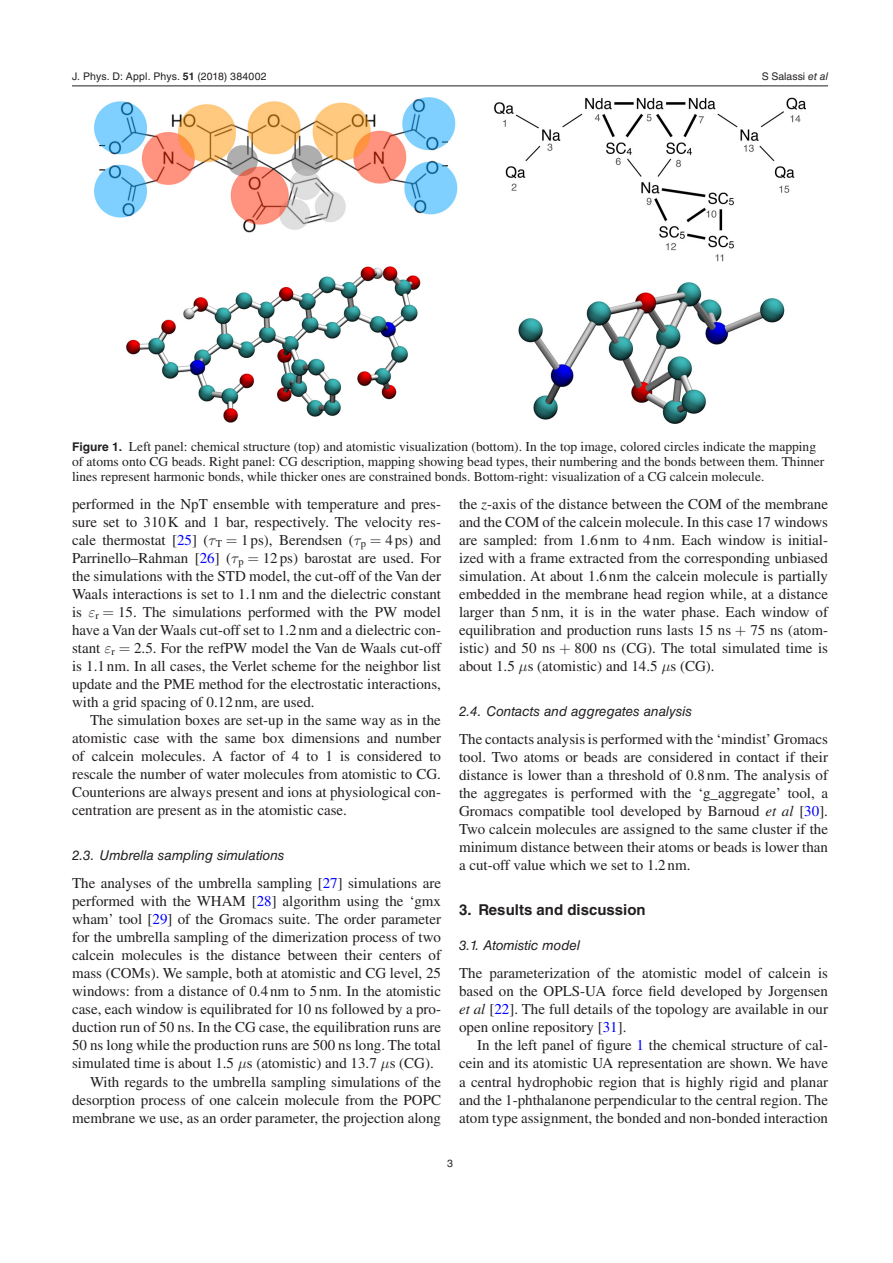
<style>
.page{position:relative;width:893px;height:1263px;background:#fff}
.page>*{position:absolute;margin:0;border:0;box-sizing:border-box;transform-origin:0 0}
.t1{font:15px/18px "Times LT Std";color:#231f20;text-align:justify}
.t2{font:700 15px "Helvetica LT Std";color:#231f20}
.t3{font:13.5px/15px "Times LT Std";color:#231f20}
.t4{font:italic 13.5px "Helvetica LT Std";color:#231f20}
.t5{font:10.5px "Helvetica LT Std";letter-spacing:.005em;color:#231f20}
.s1{font-family:"Helvetica";font-weight:700}
.s2{font-family:"Helvetica"}
.s3{font-style:italic}
.s4{font-family:"Helvetica LT Std";font-weight:700;font-size:12px}
.s5{color:#00f}
.s6{font-family:"STIX General"}
</style>
<div class="page">
<hr style="left:72px;top:86px;width:756px;height:1px;background:#231f20">
<img style="left:95px;top:97px;width:710px;height:326px">
<p class="t5" style="left:72px;top:70px;width:196px">J. Phys. D: Appl. Phys. <span class="s1">51</span> (<span class="s2">2018</span>) 384002</p>
<p class="t5" style="left:762px;top:70px;width:68px">S Salassi <span class="s3">et al</span></p>
<p class="t3" style="left:72px;top:439px;width:754px"><span class="s4">Figure 1.</span> Left panel: chemical structure (top) and atomistic visualization (bottom). In the top image, colored circles indicate the mapping of atoms onto CG beads. Right panel: CG description, mapping showing bead types, their numbering and the bonds between them. Thinner lines represent harmonic bonds, while thicker ones are constrained bonds. Bottom-right: visualization of a CG calcein molecule.</p>
<p class="t1" style="left:72px;top:495px;width:371px">performed in the NpT ensemble with temperature and pres&shy;sure set to 310K and 1 bar, respectively. The velocity res&shy;cale thermostat [<span class="s5">25</span>] ( <sub>T</sub></p>
<p class="t1" style="left:241px;top:531px;width:126px">1 ps), Berendsen ( <sub>p</sub></p>
<p class="t1" style="left:385px;top:531px;width:57px">4 ps) and</p>
<p class="t1" style="left:72px;top:549px;width:173px">Parrinello<span class="s6">–</span>Rahman [<span class="s5">26</span>] ( <sub>p</sub></p>
<p class="t1" style="left:72px;top:549px;width:371px;text-indent:191px">12 ps) barostat are used. For the simulations with the STD model, the cut-off of the Van der Waals interactions is set to 1.1 nm and the dielectric constant is <sub>r</sub></p>
<p class="t1" style="left:72px;top:603px;width:371px;text-indent:46px">15. The simulations performed with the PW model have a Van der Waals cut-off set to 1.2 nm and a dielectric con&shy;stant <sub>r</sub></p>
<p class="t1" style="left:72px;top:639px;width:371px;text-indent:62px">2.5. For the refPW model the Van de Waals cut-off is 1.1 nm. In all cases, the Verlet scheme for the neighbor list update and the PME method for the electrostatic interactions, with a grid spacing of 0.12 nm, are used.</p>
<p class="t1" style="left:72px;top:711px;width:371px;text-indent:18px">The simulation boxes are set-up in the same way as in the atomistic case with the same box dimensions and number of calcein molecules. A factor of 4 to 1 is considered to rescale the number of water molecules from atomistic to CG.<br>Counterions are always present and ions at physiological con&shy;centration are present as in the atomistic case.</p>
<p class="t4" style="left:72px;top:847px;width:214px">2.3. Umbrella sampling simulations</p>
<p class="t1" style="left:72px;top:874px;width:370px">The analyses of the umbrella sampling [<span class="s5">27</span>] simulations are</p>
<p class="t1" style="left:72px;top:892px;width:371px">performed with the WHAM [<span class="s5">28</span>] algorithm using the <span class="s6">‘</span>gmx</p>
<p class="t1" style="left:72px;top:910px;width:370px">wham<span class="s6">’</span> tool [<span class="s5">29</span>] of the Gromacs suite. The order parameter</p>
<p class="t1" style="left:72px;top:928px;width:370px">for the umbrella sampling of the dimerization process of two</p>
<p class="t1" style="left:72px;top:946px;width:371px">calcein molecules is the distance between their centers of</p>
<p class="t1" style="left:72px;top:964px;width:370px">mass (COMs). We sample, both at atomistic and CG level, 25</p>
<p class="t1" style="left:72px;top:982px;width:370px">windows: from a distance of 0.4 nm to 5 nm. In the atomistic</p>
<p class="t1" style="left:72px;top:1000px;width:371px">case, each window is equilibrated for 10 ns followed by a pro-</p>
<p class="t1" style="left:72px;top:1018px;width:370px">duction run of 50 ns. In the CG case, the equilibration runs are</p>
<p class="t1" style="left:72px;top:1036px;width:371px">50 ns long while the production runs are 500 ns long. The total</p>
<p class="t1" style="left:72px;top:1054px;width:363px">simulated time is about 1.5 s (atomistic) and 13.7 s (CG).</p>
<p class="t1" style="left:90px;top:1072px;width:352px">With regards to the umbrella sampling simulations of the</p>
<p class="t1" style="left:72px;top:1090px;width:370px">desorption process of one calcein molecule from the POPC</p>
<p class="t1" style="left:72px;top:1108px;width:370px">membrane we use, as an order parameter, the projection along</p>
<p class="t1" style="left:459px;top:495px;width:371px">the <span class="s3">z</span>-axis of the distance between the COM of the membrane and the COM of the calcein molecule. In this case 17 windows are sampled: from 1.6 nm to 4 nm. Each window is initial&shy;ized with a frame extracted from the corresponding unbiased simulation. At about 1.6 nm the calcein molecule is partially embedded in the membrane head region while, at a distance larger than 5nm, it is in the water phase. Each window of equilibration and production runs lasts 15 ns</p>
<p class="t1" style="left:750px;top:621px;width:79px">75 ns (atom-</p>
<p class="t1" style="left:459px;top:639px;width:98px">istic) and 50 ns</p>
<p class="t1" style="left:459px;top:639px;width:371px;text-indent:116px">800 ns (CG). The total simulated time is about 1.5 s (atomistic) and 14.5 s (CG).</p>
<p class="t4" style="left:459px;top:703px;width:235px">2.4. Contacts and aggregates analysis</p>
<p class="t1" style="left:459px;top:730px;width:371px">The contacts analysis is performed with the <span class="s6">‘</span>mindist<span class="s6">’</span> Gromacs tool. Two atoms or beads are considered in contact if their distance is lower than a threshold of 0.8nm. The analysis of the aggregates is performed with the <span class="s6">‘</span>g_aggregate<span class="s6">’</span> tool, a Gromacs compatible tool developed by Barnoud <span class="s3">et al</span> [<span class="s5">30</span>].<br>Two calcein molecules are assigned to the same cluster if the minimum distance between their atoms or beads is lower than a cut-off value which we set to 1.2 nm.</p>
<p class="t2" style="left:459px;top:901px;width:188px">3. Results and discussion</p>
<p class="t4" style="left:459px;top:937px;width:123px">3.1. Atomistic model</p>
<p class="t1" style="left:459px;top:964px;width:371px">The parameterization of the atomistic model of calcein is based on the OPLS-UA force field developed by Jorgensen <span class="s3">et al</span> [<span class="s5">22</span>]. The full details of the topology are available in our open online repository [<span class="s5">31</span>].</p>
<p class="t1" style="left:459px;top:1036px;width:371px;text-indent:18px">In the left panel of figure <span class="s5">1</span> the chemical structure of cal&shy;cein and its atomistic UA representation are shown. We have a central hydrophobic region that is highly rigid and planar and the 1-phthalanone perpendicular to the central region. The atom type assignment, the bonded and non-bonded interaction</p>
<p class="t5" style="left:447px;top:1157px;width:7px">3</p>
</div>
